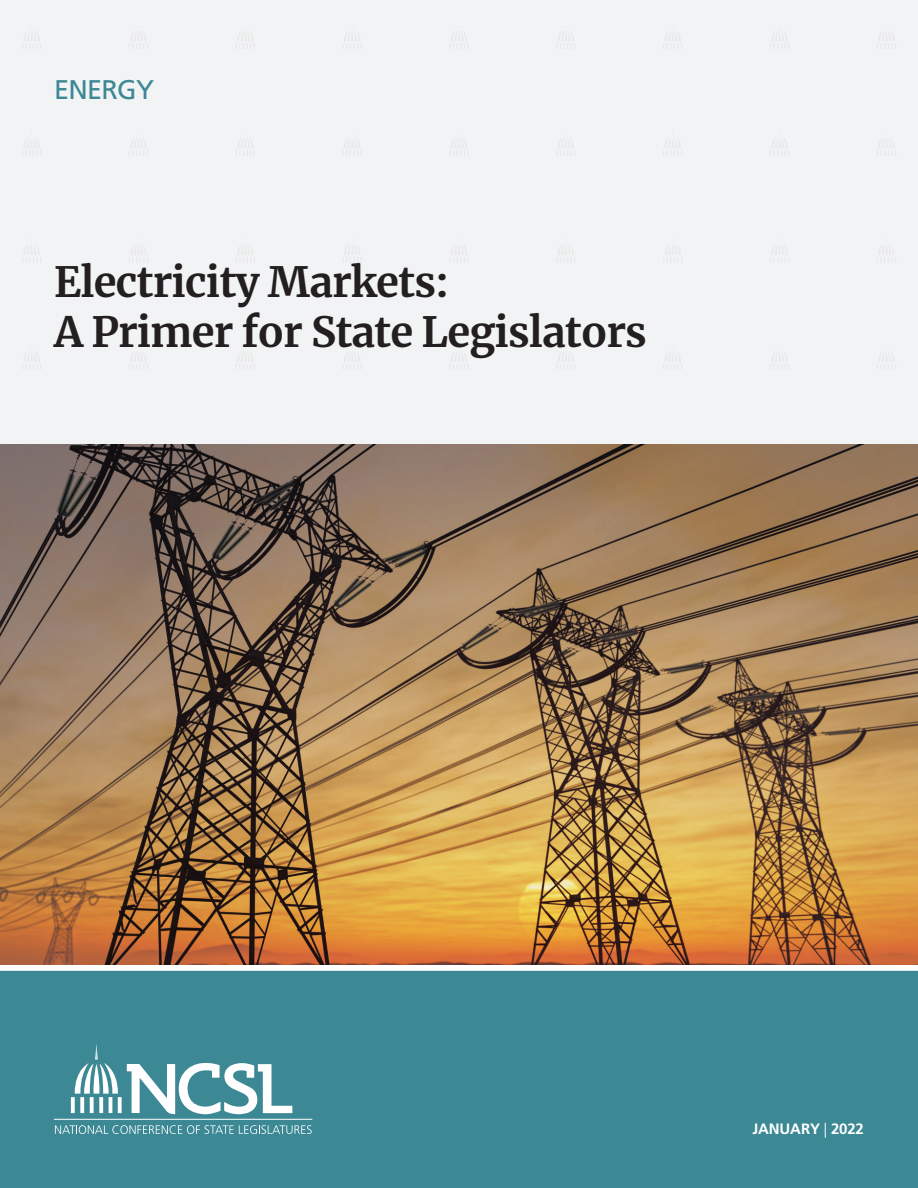
<style>
.page{position:relative;width:918px;height:1188px;background:#fff}
.page>*{position:absolute;margin:0;border:0;box-sizing:border-box;transform-origin:0 0}
.t1{font:700 41.7px/49.9px "Merriweather";letter-spacing:-.02em;color:#231f20}
.t2{font:27px "Frutiger LT Std";letter-spacing:-.025em;color:#3c8894}
.t3{font:700 15px "Frutiger LT Std";letter-spacing:-.01em;color:#fff}
.s1{font-weight:300}
</style>
<div class="page">
<div style="left:0;top:966px;width:918px;height:222px;background:#3c8894"></div>
<div style="left:0;top:965px;width:918px;height:6px;background:#fff"></div>
<svg style="left:71px;top:1097px;width:4px;height:16px"></svg>
<svg style="left:80px;top:1097px;width:4px;height:16px"></svg>
<svg style="left:90px;top:1097px;width:4px;height:16px"></svg>
<svg style="left:99px;top:1097px;width:4px;height:16px"></svg>
<svg style="left:118px;top:1097px;width:4px;height:16px"></svg>
<hr style="left:109px;top:1097px;width:3px;height:16px;background:#fff">
<hr style="left:54px;top:1119px;width:258px;height:1px;background:#fff">
<div style="left:0;top:0;width:918px;height:600px;background:#f2f3f4"></div>
<img style="left:0;top:445px;width:918px;height:520px">
<svg style="left:55px;top:1125px;width:257px;height:9px"></svg>
<svg style="left:75px;top:1044px;width:43px;height:50px"></svg>
<svg style="left:127px;top:1063px;width:165px;height:51px"></svg>
<p class="t2" style="left:54px;top:74px;width:102px">ENERGY</p>
<p class="t1" style="left:54px;top:256px;width:594px">Electricity Markets:<br>A Primer for State Legislators</p>
<p class="t3" style="left:753px;top:1120px;width:113px">JANUARY <span class="s1">|</span> 2022</p>
</div>
